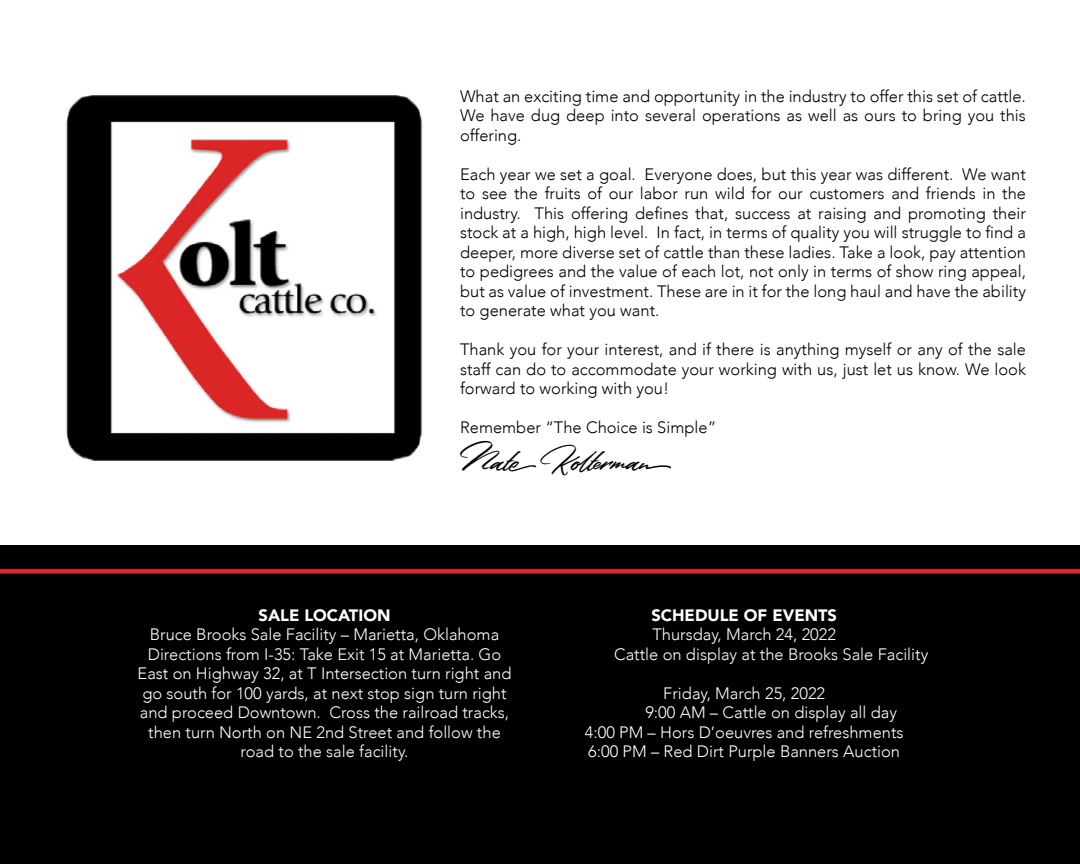
<style>
.page{position:relative;width:1080px;height:864px;background:#fff}
.page>*{position:absolute;margin:0;border:0;box-sizing:border-box;transform-origin:0 0}
.t1{font:40.5px "Colatin";color:#000}
.t2{font:300 16.5px/19.5px "Avenir";color:#000;text-align:justify}
.t3{font:300 16.5px/19.5px "Avenir";color:#fff;text-align:center}
.t4{font:900 16.5px "Avenir";color:#fff}
</style>
<div class="page">
<img style="left:66px;top:96px;width:357px;height:365px">
<div style="left:0;top:545px;width:1080px;height:319px;background:#000"></div>
<div style="left:0;top:569px;width:1080px;height:5px;background:#dc2726"></div>
<p class="t2" style="left:460px;top:86px;width:567px">What an exciting time and opportunity in the industry to offer this set of cattle.<br>We have dug deep into several operations as well as ours to bring you this offering.</p>
<p class="t2" style="left:460px;top:164px;width:568px">Each year we set a goal. Everyone does, but this year was different. We want to see the fruits of our labor run wild for our customers and friends in the industry. This offering defines that, success at raising and promoting their stock at a high, high level. In fact, in terms of quality you will struggle to find a deeper, more diverse set of cattle than these ladies. Take a look, pay attention to pedigrees and the value of each lot, not only in terms of show ring appeal, but as value of investment. These are in it for the long haul and have the ability to generate what you want.</p>
<p class="t2" style="left:460px;top:340px;width:568px">Thank you for your interest, and if there is anything myself or any of the sale staff can do to accommodate your working with us, just let us know. We look forward to working with you!</p>
<p class="t2" style="left:460px;top:418px;width:258px">Remember “The Choice is Simple”</p>
<h1 class="t1" style="left:460px;top:435px;width:213px">Nate Kolterman</h1>
<p class="t4" style="left:259px;top:601px;width:133px">SALE LOCATION</p>
<p class="t3" style="left:138px;top:625px;width:375px">Bruce Brooks Sale Facility – Marietta, Oklahoma Directions from I-35: Take Exit 15 at Marietta. Go East on Highway 32, at T Intersection turn right and go south for 100 yards, at next stop sign turn right and proceed Downtown. Cross the railroad tracks, then turn North on NE 2nd Street and follow the road to the sale facility.</p>
<p class="t4" style="left:651px;top:601px;width:187px">SCHEDULE OF EVENTS</p>
<p class="t3" style="left:614px;top:625px;width:316px;text-align:left;text-indent:38px">Thursday, March 24, 2022<br>Cattle on display at the Brooks Sale Facility</p>
<p class="t3" style="left:663px;top:683px;width:163px">Friday, March 25, 2022</p>
<p class="t3" style="left:645px;top:703px;width:253px">9:00 AM – Cattle on display all day</p>
<p class="t3" style="left:585px;top:722px;width:320px">4:00 PM – Hors D’oeuvres and refreshments</p>
<p class="t3" style="left:588px;top:742px;width:313px">6:00 PM – Red Dirt Purple Banners Auction</p>
</div>
